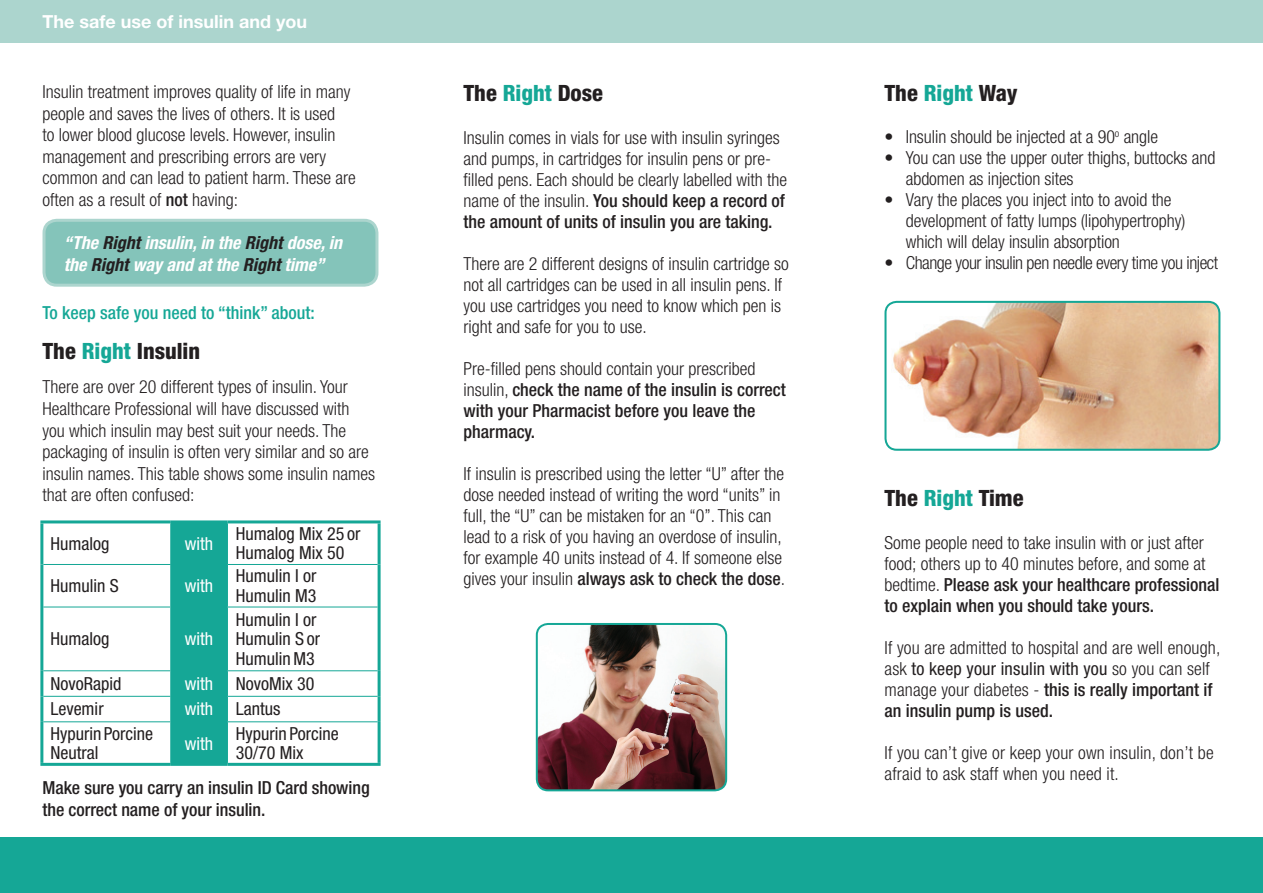
<style>
.page{position:relative;width:1263px;height:893px;background:#fff}
.page>*{position:absolute;margin:0;border:0;box-sizing:border-box;transform-origin:0 0}
.t1{font:800 condensed 22.5px "Helvetica Neue LT Std";color:#231f20}
.t2{font:300 condensed 18px/21px "Helvetica Neue LT Std";color:#231f20}
.t3{font:500 condensed 18px/21px "Helvetica Neue LT Std";color:#231f20}
.t4{font:condensed 18px/19.5px "Helvetica Neue LT Std";color:#231f20}
.t5{font:italic 700 condensed 18px/21.6px "Helvetica Neue LT Std";color:#fff}
.t6{font:300 condensed 18px "Helvetica Neue LT Std";letter-spacing:-.025em;color:#231f20}
.t7{font:500 condensed 18px "Helvetica Neue LT Std";color:#15a796}
.t8{font:700 18px "Helvetica Neue LT Std";color:#fff}
.t9{font:condensed 18px "Helvetica Neue LT Std";color:#fff}
.s1{font-weight:500}
.s2{color:#231f20}
.s3{color:#15a796}
.s4{font-weight:300}
.s5{font-weight:400}
</style>
<div class="page">
<div style="left:44px;top:220px;width:333px;height:65px;background:#84c4ba;border-radius:13px"></div>
<div style="left:43px;top:219px;width:335px;height:68px;border:3px solid #acd5ce;border-radius:13px"></div>
<div style="left:0;top:0;width:1263px;height:42px;background:#acd5ce"></div>
<div style="left:0;top:838px;width:1263px;height:55px;background:#15a796"></div>
<img style="left:887px;top:302px;width:332px;height:148px">
<div style="left:884px;top:301px;width:336px;height:150px;border:2px solid #15a796;border-radius:11px"></div>
<img style="left:537px;top:624px;width:189px;height:166px">
<div style="left:536px;top:623px;width:191px;height:168px;border:2px solid #15a796;border-radius:11px"></div>
<hr style="left:40px;top:520px;width:131px;height:3px;background:#15a796">
<hr style="left:40px;top:523px;width:3px;height:41px;background:#15a796">
<hr style="left:171px;top:520px;width:56px;height:3px;background:#15a796">
<hr style="left:227px;top:520px;width:154px;height:3px;background:#15a796">
<hr style="left:378px;top:523px;width:3px;height:41px;background:#15a796">
<hr style="left:40px;top:564px;width:3px;height:43px;background:#15a796">
<hr style="left:378px;top:564px;width:3px;height:43px;background:#15a796">
<hr style="left:40px;top:607px;width:3px;height:64px;background:#15a796">
<hr style="left:378px;top:607px;width:3px;height:64px;background:#15a796">
<hr style="left:40px;top:671px;width:3px;height:25px;background:#15a796">
<hr style="left:378px;top:671px;width:3px;height:25px;background:#15a796">
<hr style="left:40px;top:696px;width:3px;height:26px;background:#15a796">
<hr style="left:378px;top:696px;width:3px;height:26px;background:#15a796">
<hr style="left:40px;top:722px;width:3px;height:41px;background:#15a796">
<hr style="left:378px;top:722px;width:3px;height:41px;background:#15a796">
<hr style="left:40px;top:763px;width:131px;height:3px;background:#15a796">
<hr style="left:171px;top:763px;width:56px;height:3px;background:#15a796">
<hr style="left:227px;top:763px;width:154px;height:3px;background:#15a796">
<hr style="left:43px;top:564px;width:128px;height:1px;background:#15a796">
<hr style="left:227px;top:564px;width:151px;height:1px;background:#15a796">
<hr style="left:43px;top:607px;width:128px;height:1px;background:#15a796">
<hr style="left:227px;top:607px;width:151px;height:1px;background:#15a796">
<hr style="left:43px;top:670px;width:128px;height:1px;background:#15a796">
<hr style="left:227px;top:670px;width:151px;height:1px;background:#15a796">
<hr style="left:43px;top:696px;width:128px;height:1px;background:#15a796">
<hr style="left:227px;top:696px;width:151px;height:1px;background:#15a796">
<div style="left:170px;top:522px;width:58px;height:242px;background:#15a796"></div>
<hr style="left:43px;top:721px;width:128px;height:1px;background:#15a796">
<hr style="left:171px;top:721px;width:56px;height:1px;background:#15a796">
<hr style="left:170px;top:722px;width:1px;height:41px;background:#15a796">
<hr style="left:227px;top:721px;width:151px;height:1px;background:#15a796">
<hr style="left:227px;top:722px;width:1px;height:41px;background:#15a796">
<p class="t8" style="left:43px;top:11px;width:266px">The safe use of insulin and you</p>
<p class="t2" style="left:43px;top:81px;width:315px;line-height:21.6px">Insulin treatment improves quality of life in many people and saves the lives of others. It is used<br>to lower blood glucose levels. However, insulin management and prescribing errors are very common and can lead to patient harm. These are often as a result of <span class="s1">not</span> having:</p>
<p class="t5" style="left:64px;top:232px;width:280px">“The <span class="s2">Right</span> insulin, in the <span class="s2">Right</span> dose, in the <span class="s2">Right</span> way and at the <span class="s2">Right</span> time”</p>
<p class="t7" style="left:43px;top:302px;width:274px">To keep safe you need to “think” about:</p>
<p class="t1" style="left:43px;top:337px;width:159px">The <span class="s3">Right</span> Insulin</p>
<p class="t2" style="left:43px;top:376px;width:334px;line-height:21.6px">There are over 20 different types of insulin. Your Healthcare Professional will have discussed with you which insulin may best suit your needs. The packaging of insulin is often very similar and so are insulin names. This table shows some insulin names that are often confused:</p>
<p class="t4" style="left:50px;top:533px;width:60px">Humalog</p>
<p class="t9" style="left:185px;top:533px;width:30px">with</p>
<p class="t4" style="left:236px;top:524px;width:126px">Humalog Mix 25 or<br>Humalog Mix 50</p>
<p class="t4" style="left:50px;top:576px;width:70px">Humulin S</p>
<p class="t9" style="left:185px;top:575px;width:30px">with</p>
<p class="t4" style="left:236px;top:566px;width:82px">Humulin I or<br>Humulin M3</p>
<p class="t4" style="left:50px;top:629px;width:60px">Humalog</p>
<p class="t9" style="left:185px;top:628px;width:30px">with</p>
<p class="t4" style="left:236px;top:610px;width:86px">Humulin I or<br>Humulin S or<br>HumulinM3</p>
<p class="t4" style="left:50px;top:674px;width:73px">NovoRapid</p>
<p class="t9" style="left:185px;top:673px;width:30px">with</p>
<p class="t4" style="left:236px;top:674px;width:80px">NovoMix 30</p>
<p class="t4" style="left:50px;top:699px;width:55px">Levemir</p>
<p class="t9" style="left:185px;top:699px;width:30px">with</p>
<p class="t4" style="left:236px;top:699px;width:46px">Lantus</p>
<p class="t4" style="left:50px;top:723px;width:104px">Hypurin Porcine<br>Neutral</p>
<p class="t9" style="left:185px;top:733px;width:30px">with</p>
<p class="t4" style="left:236px;top:723px;width:104px">Hypurin Porcine<br>30/70 Mix</p>
<p class="t3" style="left:42px;top:777px;width:329px;line-height:21.6px">Make sure you carry an insulin ID Card showing the correct name of your insulin.</p>
<p class="t1" style="left:463px;top:79px;width:141px">The <span class="s3">Right</span> Dose</p>
<p class="t2" style="left:463px;top:127px;width:325px">Insulin comes in vials for use with insulin syringes and pumps, in cartridges for insulin pens or pre&shy;filled pens. Each should be clearly labelled with the name of the insulin. <span class="s1">You should keep a record of the amount of units of insulin you are taking.</span></p>
<p class="t2" style="left:463px;top:253px;width:327px">There are 2 different designs of insulin cartridge so not all cartridges can be used in all insulin pens. If you use cartridges you need to know which pen is right and safe for you to use.</p>
<p class="t3" style="left:463px;top:358px;width:324px"><span class="s4">Pre-filled pens should contain your prescribed insulin,</span> check the name of the insulin is correct with your Pharmacist before you leave the pharmacy.</p>
<p class="t2" style="left:463px;top:463px;width:323px">If insulin is prescribed using the letter “U” after the dose needed instead of writing the word “units” in full, the “U” can be mistaken for an “0”. This can lead to a risk of you having an overdose of insulin, for example 40 units instead of 4. If someone else gives your insulin <span class="s1">always ask to check the dose</span>.</p>
<p class="t1" style="left:884px;top:79px;width:134px">The <span class="s3">Right</span> Way</p>
<p class="t2" style="left:884px;top:126px;width:275px">• Insulin should be injected at a 90<sup>o</sup> angle</p>
<p class="t2" style="left:906px;top:147px;width:311px;text-indent:-21px">• You can use the upper outer thighs, buttocks and abdomen as injection sites</p>
<p class="t2" style="left:906px;top:189px;width:281px;text-indent:-21px">• Vary the places you inject into to avoid the development of fatty lumps (lipohypertrophy) which will delay insulin absorption</p>
<p class="t6" style="left:884px;top:252px;width:335px">• Change your insulin pen needle every time you inject</p>
<p class="t1" style="left:884px;top:484px;width:141px">The <span class="s3">Right</span> Time</p>
<p class="t2" style="left:884px;top:532px;width:336px">Some people need to take insulin with or just after food; others up to 40 minutes before, and some at bedtime. <span class="s1">Please ask your healthcare professional to explain when you should take yours.</span></p>
<p class="t2" style="left:884px;top:637px;width:337px">If you are admitted to hospital and are well enough, ask <span class="s5">to keep your insulin with you</span> so you can self manage your diabetes - <span class="s1">this is really important if an insulin pump is used.</span></p>
<p class="t2" style="left:884px;top:742px;width:331px">If you can’t give or keep your own insulin, don’t be afraid to ask staff when you need it.</p>
</div>
